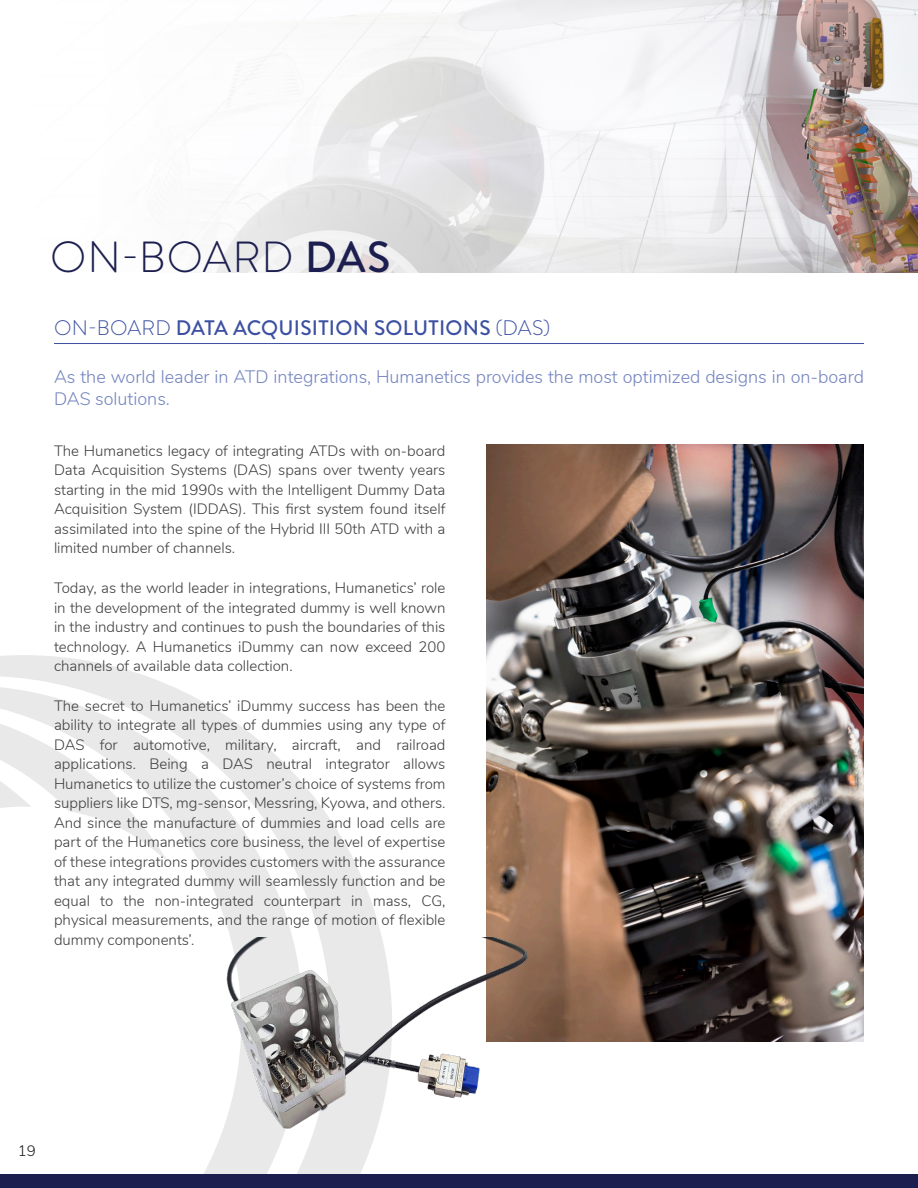
<style>
.page{position:relative;width:918px;height:1188px;background:#fff}
.page>*{position:absolute;margin:0;border:0;box-sizing:border-box;transform-origin:0 0}
.Page_Headline{font:300 43.5px "Brandon Grotesque";letter-spacing:.02em;color:#1c1e4f}
.Headline{font:500 21px "Brandon Grotesque";letter-spacing:.01em;color:#3c50a2}
.Body_copy_-_Thor5F{font:300 18px/21.6px "Nunito";color:#7585c1}
.Body_copy_-_Thor5F-2{font:300 15px/19.5px "Nunito";color:#3e3e3f;text-align:justify}
.t1{font:300 15px "Nunito";color:#231f20}
.s1{font-weight:500}
.s2{font-weight:300}
</style>
<div class="page">
<svg style="left:0;top:655px;width:382px;height:519px"></svg>
<div style="left:0;top:1174px;width:918px;height:14px;background:#1c1e4f"></div>
<hr style="left:54px;top:343px;width:810px;height:1px;background:#3c50a2">
<img style="left:486px;top:445px;width:378px;height:597px">
<img style="left:207px;top:0;width:711px;height:272px">
<img style="left:210px;top:937px;width:322px;height:196px">
<p class="Page_Headline" style="left:50px;top:227px;width:342px">ON-BOARD <span class="s1">DAS</span></p>
<p class="Headline" style="left:54px;top:313px;width:498px"><span class="s2">ON-BOARD</span> DATA ACQUISITION SOLUTIONS <span class="s2">(DAS)</span></p>
<p class="Body_copy_-_Thor5F" style="left:54px;top:365px;width:812px">As the world leader in ATD integrations, Humanetics provides the most optimized designs in on-board<br>DAS solutions.</p>
<p class="Body_copy_-_Thor5F-2" style="left:54px;top:440px;width:393px">The Humanetics legacy of integrating ATDs with on-board Data Acquisition Systems (DAS) spans over twenty years starting in the mid 1990s with the Intelligent Dummy Data Acquisition System (IDDAS). This first system found itself assimilated into the spine of the Hybrid III 50th ATD with a limited number of channels.</p>
<p class="Body_copy_-_Thor5F-2" style="left:54px;top:577px;width:393px">Today, as the world leader in integrations, Humanetics’ role in the development of the integrated dummy is well known in the industry and continues to push the boundaries of this technology. A Humanetics iDummy can now exceed 200 channels of available data collection.</p>
<p class="Body_copy_-_Thor5F-2" style="left:54px;top:695px;width:393px">The secret to Humanetics’ iDummy success has been the ability to integrate all types of dummies using any type of DAS for automotive, military, aircraft, and railroad applications. Being a DAS neutral integrator allows Humanetics to utilize the customer’s choice of systems from suppliers like DTS, mg-sensor, Messring, Kyowa, and others.<br>And since the manufacture of dummies and load cells are part of the Humanetics core business, the level of expertise of these integrations provides customers with the assurance that any integrated dummy will seamlessly function and be equal to the non-integrated counterpart in mass, CG, physical measurements, and the range of motion of flexible dummy components’.</p>
<p class="t1" style="left:18px;top:1139px;width:20px">19</p>
</div>
